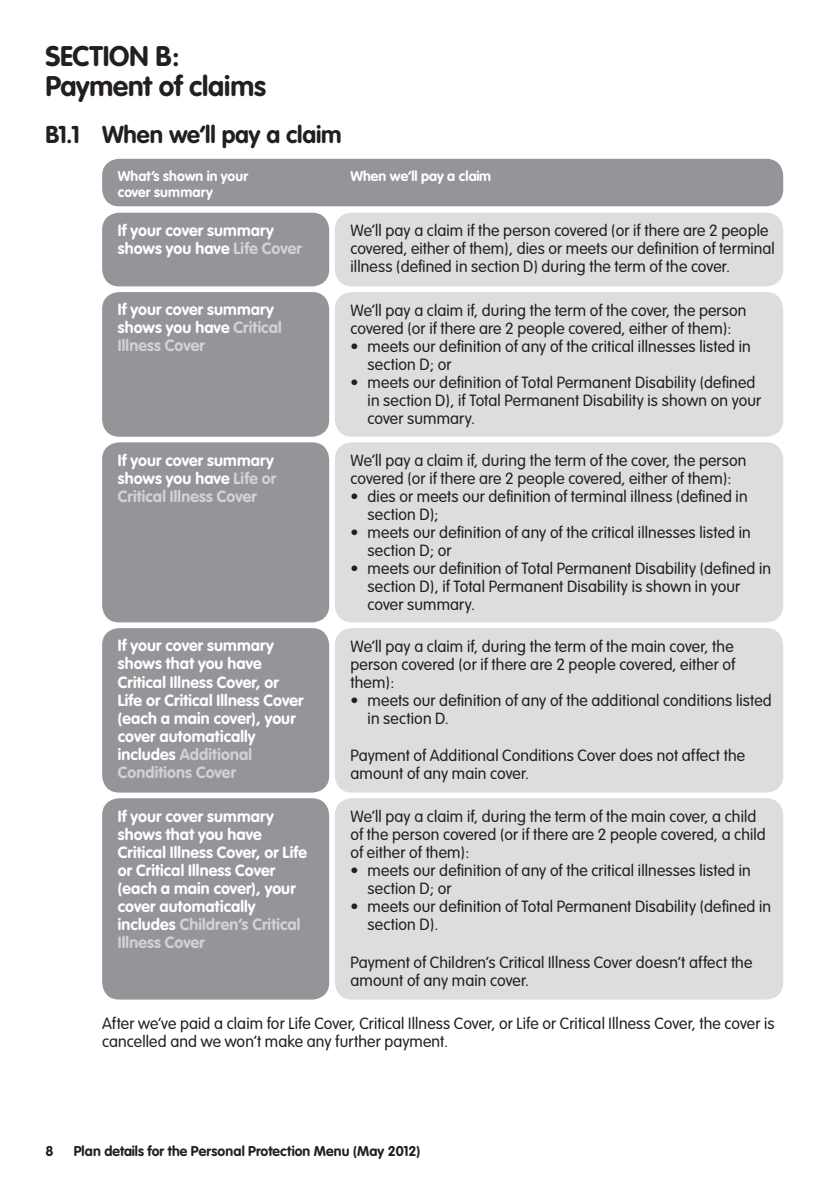
<style>
.page{position:relative;width:840px;height:1191px;background:#fff}
.page>*{position:absolute;margin:0;border:0;box-sizing:border-box;transform-origin:0 0}
.t1{font:700 28px/30px "VAG Rounded";letter-spacing:-.01em;color:#231f20}
.t2{font:700 24px "VAG Rounded";letter-spacing:-.005em;color:#231f20}
.t3{font:300 16px/18px "VAG Rounded";letter-spacing:.01em;color:#231f20}
.t4{font:700 16px/18px "VAG Rounded";letter-spacing:.01em;color:#fff}
.t5{font:700 14px "VAG Rounded";letter-spacing:.01em;color:#231f20}
.t6{font:700 14px/16px "VAG Rounded";letter-spacing:.005em;color:#fff}
.s1{color:#d1d2d4}
</style>
<div class="page">
<div style="left:102px;top:159px;width:680px;height:47px;background:#939598;border-radius:17px"></div>
<div style="left:102px;top:213px;width:227px;height:73px;background:#939598;border-radius:17px"></div>
<div style="left:334px;top:213px;width:448px;height:73px;background:#dcdddf;border-radius:17px"></div>
<div style="left:102px;top:292px;width:227px;height:145px;background:#939598;border-radius:17px"></div>
<div style="left:334px;top:292px;width:448px;height:145px;background:#dcdddf;border-radius:17px"></div>
<div style="left:102px;top:442px;width:227px;height:180px;background:#939598;border-radius:17px"></div>
<div style="left:334px;top:442px;width:448px;height:180px;background:#dcdddf;border-radius:17px"></div>
<div style="left:102px;top:628px;width:227px;height:164px;background:#939598;border-radius:17px"></div>
<div style="left:334px;top:628px;width:448px;height:164px;background:#dcdddf;border-radius:17px"></div>
<div style="left:102px;top:798px;width:227px;height:201px;background:#939598;border-radius:17px"></div>
<div style="left:334px;top:798px;width:448px;height:201px;background:#dcdddf;border-radius:17px"></div>
<h1 class="t1" style="left:45px;top:43px;width:222px">SECTION B:<br>Payment of claims</h1>
<h2 class="t2" style="left:45px;top:120px;width:298px">B1.1 When we’ll pay a claim</h2>
<p class="t6" style="left:118px;top:169px;width:132px">What’s shown in your cover summary</p>
<p class="t6" style="left:350px;top:168px;width:142px">When we’ll pay a claim</p>
<p class="t4" style="left:118px;top:222px;width:185px">If your cover summary shows you have <span class="s1">Life Cover</span></p>
<p class="t3" style="left:350px;top:222px;width:425px">We’ll pay a claim if the person covered (or if there are 2 people covered, either of them), dies or meets our definition of terminal illness (defined in section D) during the term of the cover.</p>
<p class="t4" style="left:118px;top:301px;width:165px">If your cover summary shows you have <span class="s1">Critical<br>Illness Cover</span></p>
<p class="t3" style="left:350px;top:301px;width:397px">We’ll pay a claim if, during the term of the cover, the person covered (or if there are 2 people covered, either of them):</p>
<p class="t3" style="left:367px;top:337px;width:384px;text-indent:-17px">• meets our definition of any of the critical illnesses listed in section D; or</p>
<p class="t3" style="left:367px;top:373px;width:395px;text-indent:-17px">• meets our definition of Total Permanent Disability (defined in section D), if Total Permanent Disability is shown on your cover summary.</p>
<p class="t4" style="left:118px;top:452px;width:160px">If your cover summary shows you have <span class="s1">Life or<br>Critical Illness Cover</span></p>
<p class="t3" style="left:350px;top:452px;width:397px">We’ll pay a claim if, during the term of the cover, the person covered (or if there are 2 people covered, either of them):</p>
<p class="t3" style="left:367px;top:488px;width:381px;text-indent:-17px">• dies or meets our definition of terminal illness (defined in section D);</p>
<p class="t3" style="left:367px;top:524px;width:384px;text-indent:-17px">• meets our definition of any of the critical illnesses listed in section D; or</p>
<p class="t3" style="left:367px;top:560px;width:405px;text-indent:-17px">• meets our definition of Total Permanent Disability (defined in section D), if Total Permanent Disability is shown in your cover summary.</p>
<p class="t4" style="left:118px;top:637px;width:187px">If your cover summary shows that you have<br>Critical Illness Cover, or<br>Life or Critical Illness Cover (each a main cover), your cover automatically includes <span class="s1">Additional<br>Conditions Cover</span></p>
<p class="t3" style="left:350px;top:637px;width:386px;text-align:justify">We’ll pay a claim if, during the term of the main cover, the person covered (or if there are 2 people covered, either of them):</p>
<p class="t3" style="left:367px;top:691px;width:405px;text-indent:-17px">• meets our definition of any of the additional conditions listed in section D.</p>
<p class="t3" style="left:350px;top:747px;width:396px">Payment of Additional Conditions Cover does not affect the amount of any main cover.</p>
<p class="t4" style="left:118px;top:808px;width:190px">If your cover summary shows that you have<br>Critical Illness Cover, or Life or Critical Illness Cover (each a main cover), your cover automatically includes <span class="s1">Children’s Critical<br>Illness Cover</span></p>
<p class="t3" style="left:350px;top:807px;width:416px">We’ll pay a claim if, during the term of the main cover, a child of the person covered (or if there are 2 people covered, a child of either of them):</p>
<p class="t3" style="left:367px;top:861px;width:384px;text-indent:-17px">• meets our definition of any of the critical illnesses listed in section D; or</p>
<p class="t3" style="left:367px;top:897px;width:405px;text-indent:-17px">• meets our definition of Total Permanent Disability (defined in section D).</p>
<p class="t3" style="left:350px;top:953px;width:403px">Payment of Children’s Critical Illness Cover doesn’t affect the amount of any main cover.</p>
<p class="t3" style="left:102px;top:1015px;width:673px">After we’ve paid a claim for Life Cover, Critical Illness Cover, or Life or Critical Illness Cover, the cover is cancelled and we won’t make any further payment.</p>
<p class="t5" style="left:45px;top:1143px;width:10px">8</p>
<p class="t5" style="left:74px;top:1143px;width:348px">Plan details for the Personal Protection Menu (May 2012)</p>
</div>
